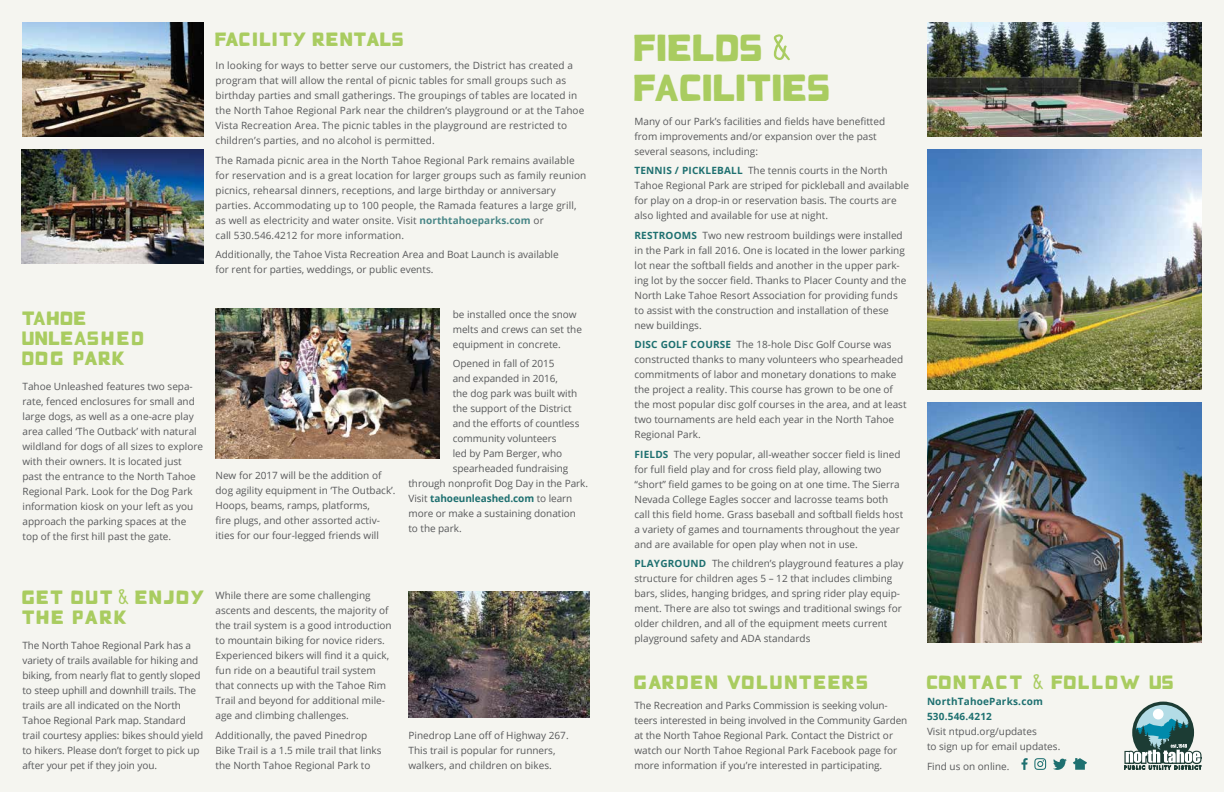
<style>
.page{position:relative;width:1224px;height:792px;background:#f5f5f0}
.page>*{position:absolute;margin:0;border:0;box-sizing:border-box;transform-origin:0 0}
.t1{font:47px/40px "Bad Blocks TT";letter-spacing:-.01em;color:#a9cc60}
.t2{font:24px/20px "Bad Blocks TT";letter-spacing:-.015em;color:#a9cc60}
.t3{font:24px/20px "Bad Blocks TT";letter-spacing:.005em;color:#a9cc60}
.t4{font:24px "Bad Blocks TT";letter-spacing:-.05em;color:#a9cc60}
.t5{font:10px/15px "Open Sans";color:#58595b}
.t6{font:700 10px/15px "Open Sans";letter-spacing:.02em;color:#1e7070}
.t7{font:700 10px "Open Sans";letter-spacing:-.005em;color:#1e7070}
.s1{font-weight:700;color:#498787}
.s2{font-weight:400;color:#58595b}
.s3{font-family:"Moon Flower";font-weight:700;font-size:32px}
.s4{font-family:"Moon Flower";font-weight:700;font-size:55px}
.s5{font-weight:700;color:#1e7070}
</style>
<div class="page">
<img style="left:22px;top:22px;width:182px;height:115px">
<img style="left:216px;top:308px;width:223px;height:150px">
<img style="left:408px;top:592px;width:182px;height:126px">
<img style="left:927px;top:22px;width:275px;height:115px">
<img style="left:927px;top:149px;width:275px;height:241px">
<img style="left:927px;top:402px;width:275px;height:241px">
<img style="left:22px;top:149px;width:181px;height:115px">
<svg style="left:1132px;top:702px;width:62px;height:61px"></svg>
<div style="left:1136px;top:705px;width:55px;height:55px;background:#b3dce6;border-radius:50%"></div>
<div style="left:1153px;top:709px;width:11px;height:10px;background:#fff;border-radius:50%"></div>
<svg style="left:1124px;top:719px;width:78px;height:51px"></svg>
<svg style="left:1053px;top:759px;width:14px;height:11px"></svg>
<svg style="left:1021px;top:758px;width:7px;height:12px"></svg>
<svg style="left:1034px;top:758px;width:12px;height:12px"></svg>
<svg style="left:1073px;top:758px;width:14px;height:12px"></svg>
<h2 class="t4" style="left:216px;top:23px;width:192px">Facility rentals</h2>
<p class="t5" style="left:216px;top:58px;width:370px">In looking for ways to better serve our customers, the District has created a program that will allow the rental of picnic tables for small groups such as birthday parties and small gatherings. The groupings of tables are located in the North Tahoe Regional Park near the children’s playground or at the Tahoe Vista Recreation Area. The picnic tables in the playground are restricted to children’s parties, and no alcohol is permitted.</p>
<p class="t5" style="left:216px;top:152px;width:372px">The Ramada picnic area in the North Tahoe Regional Park remains available for reservation and is a great location for larger groups such as family reunion picnics, rehearsal dinners, receptions, and large birthday or anniversary parties. Accommodating up to 100 people, the Ramada features a large grill, as well as electricity and water onsite. Visit <span class="s1">northtahoeparks.com</span> or<br>call 530.546.4212 for more information.</p>
<p class="t5" style="left:216px;top:247px;width:345px">Additionally, the Tahoe Vista Recreation Area and Boat Launch is available for rent for parties, weddings, or public events.</p>
<h2 class="t3" style="left:22px;top:307px;width:126px">TAHOE<br>UNLEAshed<br>Dog park</h2>
<p class="t5" style="left:22px;top:378px;width:182px">Tahoe Unleashed features two sepa&shy;rate, fenced enclosures for small and large dogs, as well as a one-acre play area called ‘The Outback’ with natural wildland for dogs of all sizes to explore with their owners. It is located just past the entrance to the North Tahoe Regional Park. Look for the Dog Park information kiosk on your left as you approach the parking spaces at the top of the first hill past the gate.</p>
<p class="t5" style="left:216px;top:468px;width:182px">New for 2017 will be the addition of dog agility equipment in ‘The Outback’.<br>Hoops, beams, ramps, platforms,<br>fire plugs, and other assorted activ&shy;ities for our four-legged friends will</p>
<p class="t5" style="left:453px;top:306px;width:131px">be installed once the snow melts and crews can set the equipment in concrete.</p>
<p class="t5" style="left:453px;top:356px;width:103px">Opened in fall of 2015</p>
<p class="t5" style="left:453px;top:371px;width:107px">and expanded in 2016,</p>
<p class="t5" style="left:453px;top:386px;width:126px">the dog park was built with</p>
<p class="t5" style="left:453px;top:401px;width:120px">the support of the District</p>
<p class="t5" style="left:453px;top:416px;width:128px">and the efforts of countless</p>
<p class="t5" style="left:453px;top:431px;width:105px">community volunteers</p>
<p class="t5" style="left:453px;top:446px;width:111px">led by Pam Berger, who</p>
<p class="t5" style="left:453px;top:461px;width:117px">spearheaded fundraising</p>
<p class="t5" style="left:408px;top:476px;width:181px">through nonprofit Dog Day in the Park.</p>
<p class="t7" style="left:408px;top:492px;width:165px"><span class="s2">Visit</span> tahoeunleashed.com <span class="s2">to learn</span></p>
<p class="t5" style="left:408px;top:506px;width:169px">more or make a sustaining donation</p>
<p class="t5" style="left:408px;top:521px;width:55px">to the park.</p>
<h2 class="t2" style="left:22px;top:586px;width:186px">get out <span class="s3">&amp;</span> enjoy the park</h2>
<p class="t5" style="left:22px;top:638px;width:182px">The North Tahoe Regional Park has a variety of trails available for hiking and biking, from nearly flat to gently sloped to steep uphill and downhill trails. The trails are all indicated on the North Tahoe Regional Park map. Standard trail courtesy applies: bikes should yield to hikers. Please don’t forget to pick up after your pet if they join you.</p>
<p class="t5" style="left:216px;top:588px;width:178px">While there are some challenging ascents and descents, the majority of the trail system is a good introduction to mountain biking for novice riders.<br>Experienced bikers will find it a quick, fun ride on a beautiful trail system that connects up with the Tahoe Rim Trail and beyond for additional mile&shy;age and climbing challenges.</p>
<p class="t5" style="left:216px;top:728px;width:168px">Additionally, the paved Pinedrop<br>Bike Trail is a 1.5 mile trail that links the North Tahoe Regional Park to</p>
<p class="t5" style="left:408px;top:728px;width:162px">Pinedrop Lane off of Highway 267.<br>This trail is popular for runners, walkers, and children on bikes.</p>
<h1 class="t1" style="left:634px;top:25px;width:199px">FIELDS <span class="s4">&amp;<br></span>FACILITIES</h1>
<p class="t5" style="left:634px;top:113px;width:252px">Many of our Park’s facilities and fields have benefitted from improvements and/or expansion over the past several seasons, including:</p>
<p class="t5" style="left:634px;top:163px;width:276px"><span class="s5">TENNIS / PICKLEBALL</span> The tennis courts in the North Tahoe Regional Park are striped for pickleball and available for play on a drop-in or reservation basis. The courts are also lighted and available for use at night.</p>
<p class="t5" style="left:634px;top:227px;width:274px"><span class="s5">RESTROOMS</span> Two new restroom buildings were installed in the Park in fall 2016. One is located in the lower parking lot near the softball fields and another in the upper park&shy;ing lot by the soccer field. Thanks to Placer County and the North Lake Tahoe Resort Association for providing funds to assist with the construction and installation of these new buildings.</p>
<p class="t5" style="left:634px;top:337px;width:274px"><span class="s5">DISC GOLF COURSE</span> The 18-hole Disc Golf Course was constructed thanks to many volunteers who spearheaded commitments of labor and monetary donations to make the project a reality. This course has grown to be one of the most popular disc golf courses in the area, and at least two tournaments are held each year in the North Tahoe Regional Park.</p>
<p class="t5" style="left:634px;top:446px;width:270px"><span class="s5">FIELDS</span> The very popular, all-weather soccer field is lined for full field play and for cross field play, allowing two “short” field games to be going on at one time. The Sierra Nevada College Eagles soccer and lacrosse teams both call this field home. Grass baseball and softball fields host a variety of games and tournaments throughout the year and are available for open play when not in use.</p>
<p class="t5" style="left:634px;top:556px;width:270px"><span class="s5">PLAYGROUND</span> The children’s playground features a play structure for children ages 5 – 12 that includes climbing bars, slides, hanging bridges, and spring rider play equip&shy;ment. There are also tot swings and traditional swings for older children, and all of the equipment meets current playground safety and ADA standards</p>
<h2 class="t2" style="left:634px;top:671px;width:238px">garden Volunteers</h2>
<p class="t5" style="left:634px;top:697px;width:274px">The Recreation and Parks Commission is seeking volun&shy;teers interested in being involved in the Community Garden at the North Tahoe Regional Park. Contact the District or watch our North Tahoe Regional Park Facebook page for more information if you’re interested in participating.</p>
<h2 class="t2" style="left:927px;top:670px;width:249px">Contact <span class="s3">&amp;</span> Follow US</h2>
<p class="t6" style="left:927px;top:694px;width:117px">NorthTahoeParks.com<br>530.546.4212</p>
<p class="t5" style="left:927px;top:724px;width:135px">Visit ntpud.org/updates<br>to sign up for email updates.</p>
<p class="t5" style="left:927px;top:758px;width:84px">Find us on online.</p>
</div>
